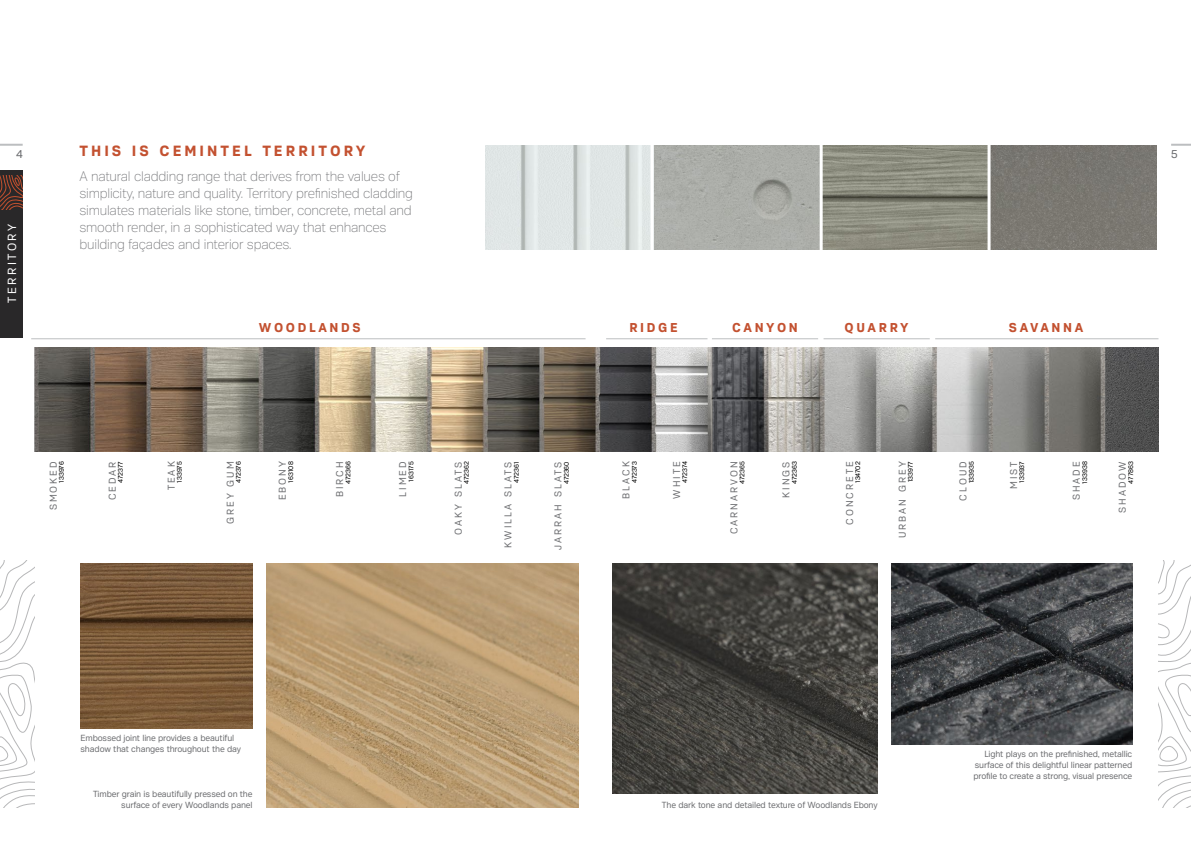
<style>
.page{position:relative;width:1191px;height:842px;background:#fff}
.page>*{position:absolute;margin:0;border:0;box-sizing:border-box;transform-origin:0 0}
.t1{font:700 15px "Crique Grotesk";letter-spacing:.2em;color:#c35130}
.t2{font:100 14px/16.8px "Crique Grotesk";letter-spacing:-.015em;color:#6d6e71}
.t3{font:700 13px "Crique Grotesk";letter-spacing:.2em;color:#c35130}
.t4{font:12px "Crique Grotesk";letter-spacing:.2em;color:#fff}
.t5{font:12px "Crique Grotesk";color:#6d6e71}
.t6{font:10px "Crique Grotesk";letter-spacing:.2em;color:#6d6e71}
.t7{font:9px/10.8px "Crique Grotesk";letter-spacing:-.015em;color:#6d6e71}
.t8{font:7px "Crique Grotesk";color:#000}
</style>
<div class="page">
<div style="left:0;top:170px;width:23px;height:168px;background:#292829"></div>
<svg style="left:0;top:176px;width:23px;height:34px"></svg>
<img style="left:34px;top:347px;width:1124px;height:104px">
<svg style="left:0;top:561px;width:34px;height:247px"></svg>
<svg style="left:1158px;top:561px;width:33px;height:247px"></svg>
<hr style="left:0;top:144px;width:23px;height:2px;background:#bcbec0">
<hr style="left:1171px;top:144px;width:20px;height:2px;background:#bcbec0">
<hr style="left:606px;top:338px;width:101px;height:1px;background:#bcbec0">
<hr style="left:31px;top:338px;width:554px;height:1px;background:#bcbec0">
<hr style="left:712px;top:338px;width:106px;height:1px;background:#bcbec0">
<hr style="left:823px;top:338px;width:106px;height:1px;background:#bcbec0">
<hr style="left:935px;top:338px;width:223px;height:1px;background:#bcbec0">
<img style="left:267px;top:563px;width:311px;height:245px">
<img style="left:81px;top:563px;width:172px;height:165px">
<img style="left:485px;top:145px;width:672px;height:104px">
<img style="left:891px;top:563px;width:241px;height:181px">
<hr style="left:594px;top:140px;width:3px;height:117px;background:#fff">
<img style="left:612px;top:563px;width:265px;height:230px">
<hr style="left:987px;top:140px;width:3px;height:117px;background:#fff">
<hr style="left:819px;top:140px;width:3px;height:117px;background:#fff">
<hr style="left:650px;top:140px;width:3px;height:117px;background:#fff">
<h1 class="t1" style="left:79px;top:142px;width:288px">THIS IS CEMINTEL TERRITORY</h1>
<h3 class="t5" style="left:16px;top:148px;width:8px">4</h3>
<h3 class="t5" style="left:1171px;top:148px;width:8px">5</h3>
<h3 class="t4" style="left:5px;top:303px;width:80px;rotate:-90deg">TERRITORY</h3>
<p class="t2" style="left:79px;top:168px;width:335px">A natural cladding range that derives from the values of simplicity, nature and quality. Territory prefinished cladding simulates materials like stone, timber, concrete, metal and smooth render, in a sophisticated way that enhances building façades and interior spaces.</p>
<h3 class="t3" style="left:259px;top:320px;width:103px">WOODLANDS</h3>
<h3 class="t3" style="left:629px;top:320px;width:50px">RIDGE</h3>
<h3 class="t3" style="left:732px;top:320px;width:67px">CANYON</h3>
<h3 class="t3" style="left:844px;top:320px;width:66px">QUARRY</h3>
<h3 class="t3" style="left:1009px;top:320px;width:76px">SAVANNA</h3>
<p class="t6" style="left:48px;top:510px;width:51px;rotate:-90deg">SMOKED</p>
<p class="t8" style="left:58px;top:483px;width:23px;rotate:-90deg">133976</p>
<p class="t6" style="left:107px;top:500px;width:40px;rotate:-90deg">CEDAR</p>
<p class="t8" style="left:117px;top:483px;width:23px;rotate:-90deg">472377</p>
<p class="t6" style="left:166px;top:490px;width:30px;rotate:-90deg">TEAK</p>
<p class="t8" style="left:176px;top:483px;width:23px;rotate:-90deg">133975</p>
<p class="t6" style="left:225px;top:524px;width:64px;rotate:-90deg">GREY GUM</p>
<p class="t8" style="left:235px;top:483px;width:23px;rotate:-90deg">472376</p>
<p class="t6" style="left:277px;top:500px;width:41px;rotate:-90deg">EBONY</p>
<p class="t8" style="left:287px;top:483px;width:23px;rotate:-90deg">163108</p>
<p class="t6" style="left:334px;top:497px;width:37px;rotate:-90deg">BIRCH</p>
<p class="t8" style="left:344px;top:484px;width:24px;rotate:-90deg">472366</p>
<p class="t6" style="left:397px;top:497px;width:37px;rotate:-90deg">LIMED</p>
<p class="t8" style="left:407px;top:482px;width:22px;rotate:-90deg">163175</p>
<p class="t6" style="left:453px;top:535px;width:75px;rotate:-90deg">OAKY SLATS</p>
<p class="t8" style="left:463px;top:484px;width:24px;rotate:-90deg">472362</p>
<p class="t6" style="left:503px;top:548px;width:88px;rotate:-90deg">KWILLA SLATS</p>
<p class="t8" style="left:512px;top:483px;width:23px;rotate:-90deg">472361</p>
<p class="t6" style="left:552px;top:550px;width:90px;rotate:-90deg">JARRAH SLATS</p>
<p class="t8" style="left:562px;top:484px;width:24px;rotate:-90deg">472360</p>
<p class="t6" style="left:620px;top:499px;width:39px;rotate:-90deg">BLACK</p>
<p class="t8" style="left:630px;top:483px;width:23px;rotate:-90deg">472373</p>
<p class="t6" style="left:671px;top:499px;width:39px;rotate:-90deg">WHITE</p>
<p class="t8" style="left:681px;top:483px;width:23px;rotate:-90deg">472374</p>
<p class="t6" style="left:728px;top:534px;width:75px;rotate:-90deg">CARNARVON</p>
<p class="t8" style="left:738px;top:484px;width:24px;rotate:-90deg">472365</p>
<p class="t6" style="left:780px;top:498px;width:38px;rotate:-90deg">KINGS</p>
<p class="t8" style="left:790px;top:484px;width:24px;rotate:-90deg">472363</p>
<p class="t6" style="left:844px;top:525px;width:65px;rotate:-90deg">CONCRETE</p>
<p class="t8" style="left:854px;top:483px;width:23px;rotate:-90deg">134702</p>
<p class="t6" style="left:897px;top:538px;width:78px;rotate:-90deg">URBAN GREY</p>
<p class="t8" style="left:906px;top:482px;width:22px;rotate:-90deg">133977</p>
<p class="t6" style="left:957px;top:501px;width:41px;rotate:-90deg">CLOUD</p>
<p class="t8" style="left:967px;top:483px;width:24px;rotate:-90deg">133935</p>
<p class="t6" style="left:1008px;top:489px;width:29px;rotate:-90deg">MIST</p>
<p class="t8" style="left:1018px;top:483px;width:23px;rotate:-90deg">133937</p>
<p class="t6" style="left:1071px;top:500px;width:40px;rotate:-90deg">SHADE</p>
<p class="t8" style="left:1080px;top:484px;width:24px;rotate:-90deg">133938</p>
<p class="t6" style="left:1117px;top:513px;width:53px;rotate:-90deg">SHADOW</p>
<p class="t8" style="left:1127px;top:484px;width:24px;rotate:-90deg">477863</p>
<p class="t7" style="left:81px;top:733px;width:162px">Embossed joint line provides a beautiful shadow that changes throughout the day</p>
<p class="t7" style="left:93px;top:789px;width:161px;text-align:right">Timber grain is beautifully pressed on the surface of every Woodlands panel</p>
<p class="t7" style="left:662px;top:799px;width:217px">The dark tone and detailed texture of Woodlands Ebony</p>
<p class="t7" style="left:973px;top:749px;width:160px;text-align:justify;text-indent:11px">Light plays on the prefinished, metallic surface of this delightful linear patterned profile to create a strong, visual presence</p>
</div>
